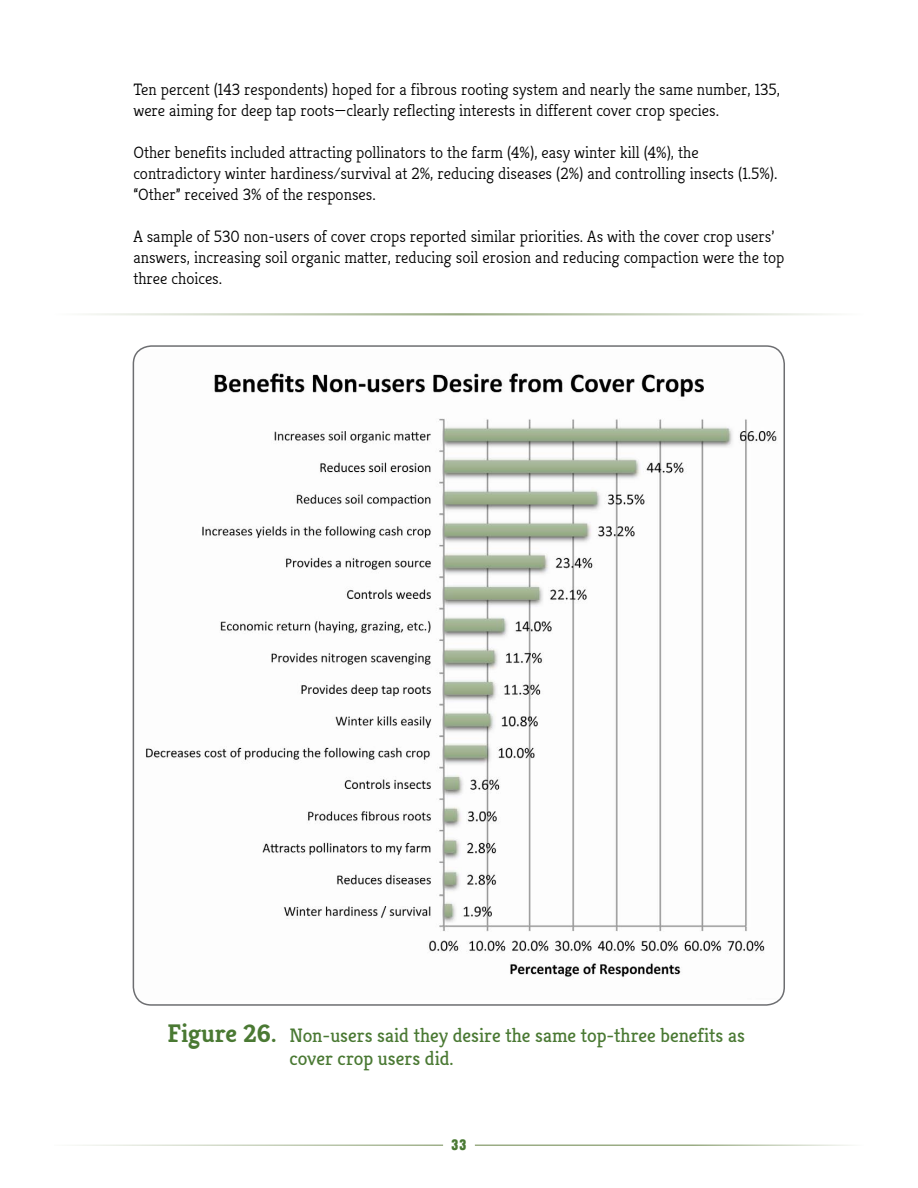
<style>
.page{position:relative;width:918px;height:1188px;background:#fff}
.page>*{position:absolute;margin:0;border:0;box-sizing:border-box;transform-origin:0 0}
.t1{font:19.5px/22.5px "Kreon";color:#4a7933}
.t2{font:300 16.5px/21px "Kreon";color:#000}
.t3{font:13.5px "Anton";color:#4a7933}
.s1{font-weight:700;font-size:25.5px}
</style>
<div class="page">
<hr style="left:54px;top:1144px;width:389px;height:2px;background:#9aac84">
<hr style="left:475px;top:1144px;width:389px;height:2px;background:#9aac84">
<hr style="left:54px;top:313px;width:810px;height:2px;background:#9aac84">
<img style="left:133px;top:349px;width:651px;height:651px">
<p class="t2" style="left:133px;top:79px;width:648px">Ten percent (143 respondents) hoped for a fibrous rooting system and nearly the same number, 135, were aiming for deep tap roots—clearly reflecting interests in different cover crop species.</p>
<p class="t2" style="left:133px;top:142px;width:646px">Other benefits included attracting pollinators to the farm (4%), easy winter kill (4%), the contradictory winter hardiness/survival at 2%, reducing diseases (2%) and controlling insects (1.5%). “Other” received 3% of the responses.</p>
<p class="t2" style="left:133px;top:226px;width:652px">A sample of 530 non-users of cover crops reported similar priorities. As with the cover crop users’ answers, increasing soil organic matter, reducing soil erosion and reducing compaction were the top three choices.</p>
<p class="t1" style="left:289px;top:1024px;width:457px;text-indent:-122px"><span class="s1">Figure 26.</span> Non-users said they desire the same top-three benefits as cover crop users did.</p>
<p class="t3" style="left:452px;top:1134px;width:16px">33</p>
</div>
